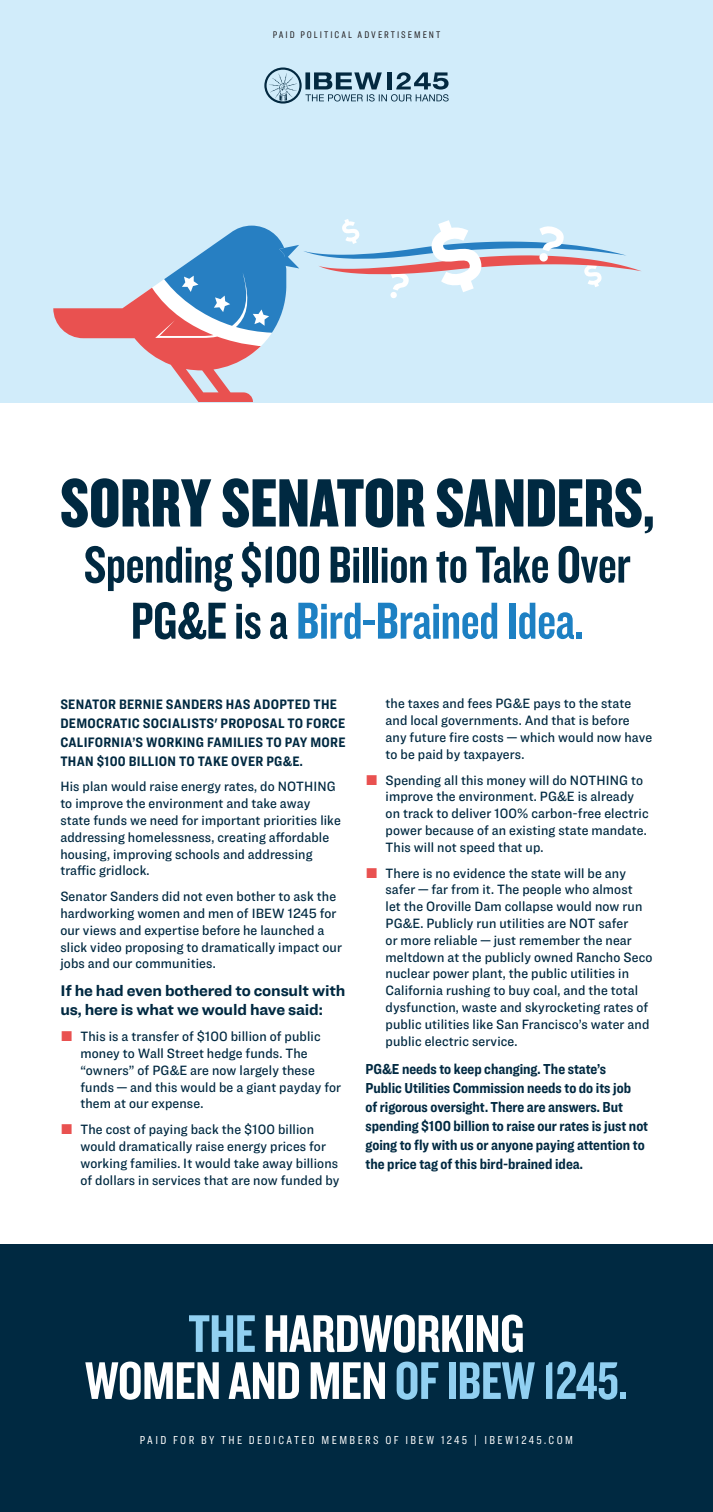
<style>
.page{position:relative;width:713px;height:1512px;background:#fff}
.page>*{position:absolute;margin:0;border:0;box-sizing:border-box;transform-origin:0 0}
.t1{font:70.9px "Knockout HTF69 Full Liteweight";color:#002941}
.t2{font:55px/47px "Knockout HTF49 Liteweight";letter-spacing:-.01em;color:#fff;text-align:center}
.t3{font:54px/56.1px "Knockout HTF49 Liteweight";letter-spacing:-.01em;color:#002941;text-align:center}
.t4{font:700 16px/19px "Ringside";letter-spacing:-.01em;color:#002941}
.t5{font:700 15px/19px "Ringside Condensed";color:#002941}
.t6{font:700 14.2px/19px "Ringside Condensed";letter-spacing:.02em;color:#002941}
.t7{font:500 14px/16.8px "Ringside Narrow";letter-spacing:.01em;color:#002941}
.t8{font:12px "Ringside Compressed";letter-spacing:.2em;color:#fff}
.t9{font:10px "Ringside Compressed";letter-spacing:.2em;color:#231f20}
.s1{color:#1d80c3}
.s2{font-family:"Quirks ICG";font-weight:400;color:#e95150}
.s3{color:#91d0f1}
</style>
<div class="page">
<div style="left:0;top:0;width:712px;height:402px;background:#d1ecfa"></div>
<div style="left:0;top:1244px;width:712px;height:268px;background:#002941"></div>
<svg style="left:264px;top:68px;width:184px;height:36px"></svg>
<svg style="left:53px;top:219px;width:588px;height:183px"></svg>
<p class="t9" style="left:272px;top:28px;width:169px">PAID POLITICAL ADVERTISEMENT</p>
<h1 class="t1" style="left:60px;top:466px;width:595px">SORRY SENATOR SANDERS,</h1>
<h3 class="t3" style="left:84px;top:538px;width:548px">Spending $100 Billion to Take Over<br>PG&amp;E is a <span class="s1">Bird-Brained Idea.</span></h3>
<p class="t6" style="left:60px;top:694px;width:286px">SENATOR BERNIE SANDERS HAS ADOPTED THE DEMOCRATIC SOCIALISTS' PROPOSAL TO FORCE CALIFORNIA’S WORKING FAMILIES TO PAY MORE THAN $100 BILLION TO TAKE OVER PG&amp;E.</p>
<p class="t7" style="left:60px;top:778px;width:282px">His plan would raise energy rates, do NOTHING to improve the environment and take away state funds we need for important priorities like addressing homelessness, creating affordable housing, improving schools and addressing traffic gridlock.</p>
<p class="t7" style="left:60px;top:888px;width:283px">Senator Sanders did not even bother to ask the hardworking women and men of IBEW 1245 for our views and expertise before he launched a slick video proposing to dramatically impact our jobs and our communities.</p>
<p class="t4" style="left:60px;top:981px;width:286px">If he had even bothered to consult with us, here is what we would have said:</p>
<p class="t7" style="left:80px;top:1028px;width:262px;text-indent:-20px"><span class="s2">d</span> This is a transfer of $100 billion of public money to Wall Street hedge funds. The “owners” of PG&amp;E are now largely these funds — and this would be a giant payday for them at our expense.</p>
<p class="t7" style="left:80px;top:1121px;width:260px;text-indent:-20px"><span class="s2">d</span> The cost of paying back the $100 billion would dramatically raise energy prices for working families. It would take away billions of dollars in services that are now funded by</p>
<p class="t7" style="left:385px;top:695px;width:268px">the taxes and fees PG&amp;E pays to the state and local governments. And that is before any future fire costs — which would now have to be paid by taxpayers.</p>
<p class="t7" style="left:385px;top:771px;width:264px;text-indent:-20px"><span class="s2">d</span> Spending all this money will do NOTHING to improve the environment. PG&amp;E is already on track to deliver 100% carbon-free electric power because of an existing state mandate.<br>This will not speed that up.</p>
<p class="t7" style="left:385px;top:864px;width:268px;text-indent:-20px"><span class="s2">d</span> There is no evidence the state will be any safer — far from it. The people who almost<br>let the Oroville Dam collapse would now run PG&amp;E. Publicly run utilities are NOT safer<br>or more reliable — just remember the near meltdown at the publicly owned Rancho Seco nuclear power plant, the public utilities in California rushing to buy coal, and the total dysfunction, waste and skyrocketing rates of public utilities like San Francisco’s water and public electric service.</p>
<p class="t5" style="left:365px;top:1059px;width:284px">PG&amp;E needs to keep changing. The state’s<br>Public Utilities Commission needs to do its job<br>of rigorous oversight. There are answers. But spending $100 billion to raise our rates is just not going to fly with us or anyone paying attention to the price tag of this bird-brained idea.</p>
<h2 class="t2" style="left:85px;top:1312px;width:544px"><span class="s3">THE</span> HARDWORKING<br>WOMEN AND MEN <span class="s3">OF IBEW 1245.</span></h2>
<p class="t8" style="left:140px;top:1432px;width:434px">PAID FOR BY THE DEDICATED MEMBERS OF IBEW 1245 | IBEW1245.COM</p>
</div>
